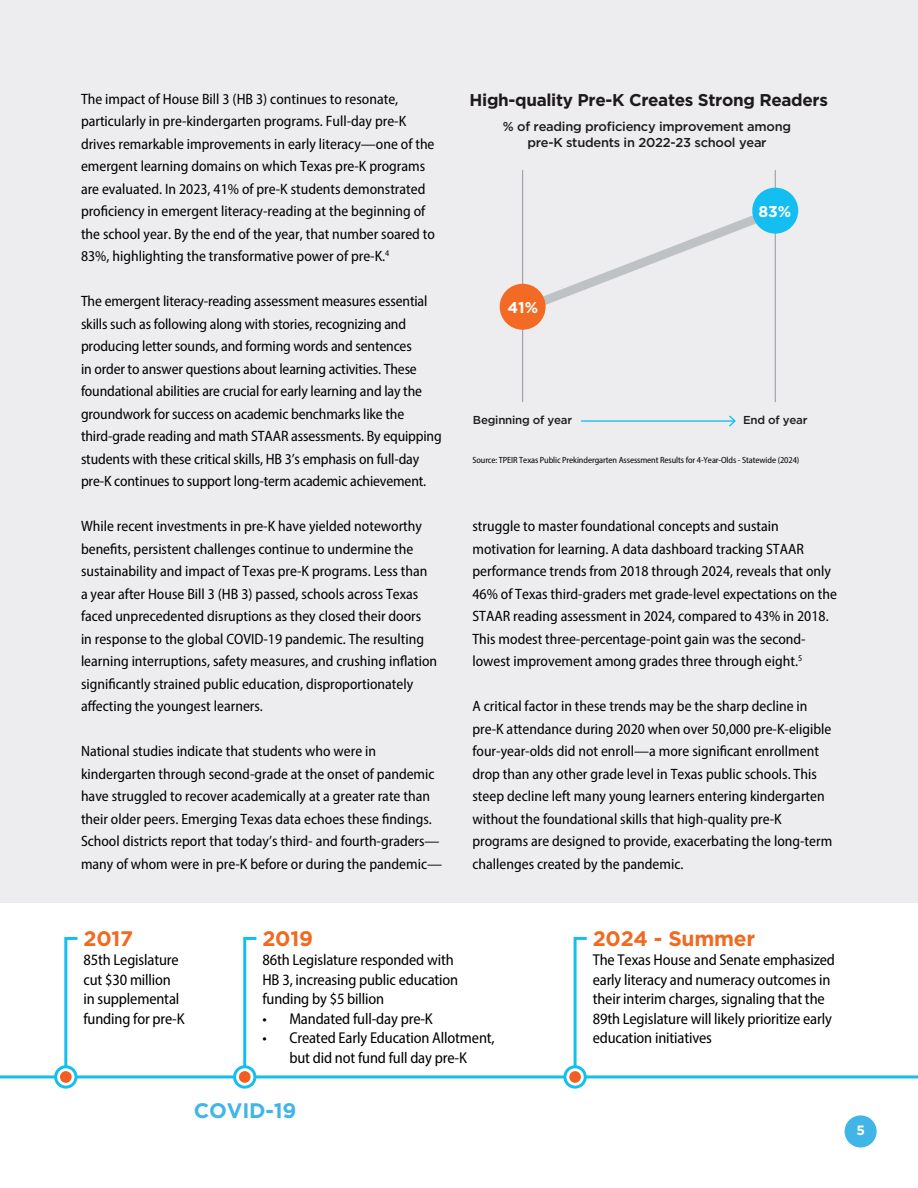
<style>
.page{position:relative;width:918px;height:1188px;background:#fff}
.page>*{position:absolute;margin:0;border:0;box-sizing:border-box;transform-origin:0 0}
.t1{font:700 21px "Gotham";letter-spacing:-.01em;color:#f26921}
.t2{font:700 21px "Gotham";letter-spacing:-.01em;color:#40b5e6}
.t3{font:700 17.1px "Gotham";letter-spacing:-.02em;color:#1e1a1c}
.t4{font:semi-condensed 15.75px/19.5px "Myriad Pro";letter-spacing:-.01em;color:#000}
.t5{font:700 15.6px "Gotham";color:#fff}
.t6{font:semi-condensed 15px/22.5px "Myriad Pro";color:#000}
.t7{font:700 13.5px "Gotham";color:#fff}
.t8{font:500 12.9px/16.2px "Gotham";letter-spacing:-.02em;color:#1e1a1c;text-align:center}
.t9{font:500 11.55px "Gotham";letter-spacing:-.02em;color:#1e1a1c}
.t10{font:semi-condensed 9px "Myriad Pro";letter-spacing:-.01em;color:#000}
</style>
<div class="page">
<div style="left:845px;top:1115px;width:32px;height:32px;background:#40b5e6;border-radius:50%"></div>
<hr style="left:0;top:1075px;width:918px;height:3px;background:#14bff0">
<div style="left:0;top:0;width:918px;height:903px;background:#ededf0"></div>
<svg style="left:64px;top:936px;width:17px;height:140px"></svg>
<svg style="left:243px;top:936px;width:16px;height:140px"></svg>
<svg style="left:573px;top:936px;width:17px;height:140px"></svg>
<svg style="left:56px;top:1067px;width:20px;height:20px"></svg>
<div style="left:54px;top:1065px;width:24px;height:24px;border:3px solid #14bff0;border-radius:50%"></div>
<svg style="left:235px;top:1067px;width:20px;height:20px"></svg>
<div style="left:233px;top:1065px;width:23px;height:24px;border:3px solid #14bff0;border-radius:50%"></div>
<svg style="left:565px;top:1067px;width:20px;height:20px"></svg>
<div style="left:563px;top:1065px;width:24px;height:24px;border:3px solid #14bff0;border-radius:50%"></div>
<hr style="left:775px;top:170px;width:1px;height:232px;background:#939598">
<hr style="left:522px;top:170px;width:1px;height:232px;background:#939598">
<svg style="left:521px;top:207px;width:255px;height:106px"></svg>
<div style="left:500px;top:284px;width:46px;height:46px;background:#f26a23;border-radius:50%"></div>
<div style="left:752px;top:188px;width:46px;height:46px;background:#15bef0;border-radius:50%"></div>
<hr style="left:581px;top:420px;width:154px;height:2px;background:#15bef0">
<svg style="left:728px;top:415px;width:8px;height:12px"></svg>
<div style="left:60px;top:1071px;width:12px;height:12px;background:#f15d24;border-radius:50%"></div>
<div style="left:239px;top:1071px;width:12px;height:12px;background:#f15d24;border-radius:50%"></div>
<div style="left:569px;top:1071px;width:12px;height:12px;background:#f15d24;border-radius:50%"></div>
<p class="t6" style="left:81px;top:87px;width:356px">The impact of House Bill 3 (HB 3) continues to resonate, particularly in pre-kindergarten programs. Full-day pre-K drives remarkable improvements in early literacy—one of the emergent learning domains on which Texas pre-K programs are evaluated. In 2023, 41% of pre-K students demonstrated proficiency in emergent literacy-reading at the beginning of the school year. By the end of the year, that number soared to 83%, highlighting the transformative power of pre-K.<sup>4</sup></p>
<p class="t6" style="left:81px;top:290px;width:362px">The emergent literacy-reading assessment measures essential skills such as following along with stories, recognizing and producing letter sounds, and forming words and sentences<br>in order to answer questions about learning activities. These foundational abilities are crucial for early learning and lay the groundwork for success on academic benchmarks like the third-grade reading and math STAAR assessments. By equipping students with these critical skills, HB 3’s emphasis on full-day pre-K continues to support long-term academic achievement.</p>
<p class="t6" style="left:81px;top:515px;width:358px">While recent investments in pre-K have yielded noteworthy benefits, persistent challenges continue to undermine the sustainability and impact of Texas pre-K programs. Less than a year after House Bill 3 (HB 3) passed, schools across Texas faced unprecedented disruptions as they closed their doors<br>in response to the global COVID-19 pandemic. The resulting learning interruptions, safety measures, and crushing inflation significantly strained public education, disproportionately affecting the youngest learners.</p>
<p class="t6" style="left:81px;top:740px;width:363px">National studies indicate that students who were in kindergarten through second-grade at the onset of pandemic have struggled to recover academically at a greater rate than their older peers. Emerging Texas data echoes these findings.<br>School districts report that today’s third- and fourth-graders— many of whom were in pre-K before or during the pandemic—</p>
<p class="t3" style="left:470px;top:89px;width:360px">High-quality Pre-K Creates Strong Readers</p>
<p class="t8" style="left:503px;top:118px;width:290px">% of reading proficiency improvement among pre-K students in 2022-23 school year</p>
<p class="t5" style="left:508px;top:297px;width:32px">41%</p>
<p class="t5" style="left:758px;top:201px;width:34px">83%</p>
<p class="t9" style="left:473px;top:412px;width:101px">Beginning of year</p>
<p class="t9" style="left:743px;top:412px;width:66px">End of year</p>
<p class="t10" style="left:472px;top:455px;width:328px">Source: TPEIR Texas Public Prekindergarten Assessment Results for 4-Year-Olds - Statewide (2024)</p>
<p class="t6" style="left:472px;top:515px;width:366px">struggle to master foundational concepts and sustain motivation for learning. A data dashboard tracking STAAR performance trends from 2018 through 2024, reveals that only 46% of Texas third-graders met grade-level expectations on the STAAR reading assessment in 2024, compared to 43% in 2018.<br>This modest three-percentage-point gain was the second&shy;lowest improvement among grades three through eight.<sup>5</sup></p>
<p class="t6" style="left:472px;top:695px;width:361px">A critical factor in these trends may be the sharp decline in pre-K attendance during 2020 when over 50,000 pre-K-eligible four-year-olds did not enroll—a more significant enrollment drop than any other grade level in Texas public schools. This steep decline left many young learners entering kindergarten without the foundational skills that high-quality pre-K programs are designed to provide, exacerbating the long-term challenges created by the pandemic.</p>
<h1 class="t1" style="left:83px;top:925px;width:51px">2017</h1>
<p class="t4" style="left:83px;top:950px;width:103px">85th Legislature cut $30 million in supplemental funding for pre-K</p>
<h1 class="t1" style="left:262px;top:925px;width:52px">2019</h1>
<p class="t4" style="left:262px;top:950px;width:197px">86th Legislature responded with<br>HB 3, increasing public education funding by $5 billion</p>
<p class="t4" style="left:262px;top:1009px;width:172px">• Mandated full-day pre-K</p>
<p class="t4" style="left:262px;top:1028px;width:234px;text-align:center">• Created Early Education Allotment, but did not fund full day pre-K</p>
<h1 class="t2" style="left:194px;top:1096px;width:104px">COVID-19</h1>
<h1 class="t1" style="left:593px;top:925px;width:164px">2024 - Summer</h1>
<p class="t4" style="left:593px;top:950px;width:244px">The Texas House and Senate emphasized early literacy and numeracy outcomes in their interim charges, signaling that the 89th Legislature will likely prioritize early education initiatives</p>
<p class="t7" style="left:856px;top:1122px;width:10px">5</p>
</div>
